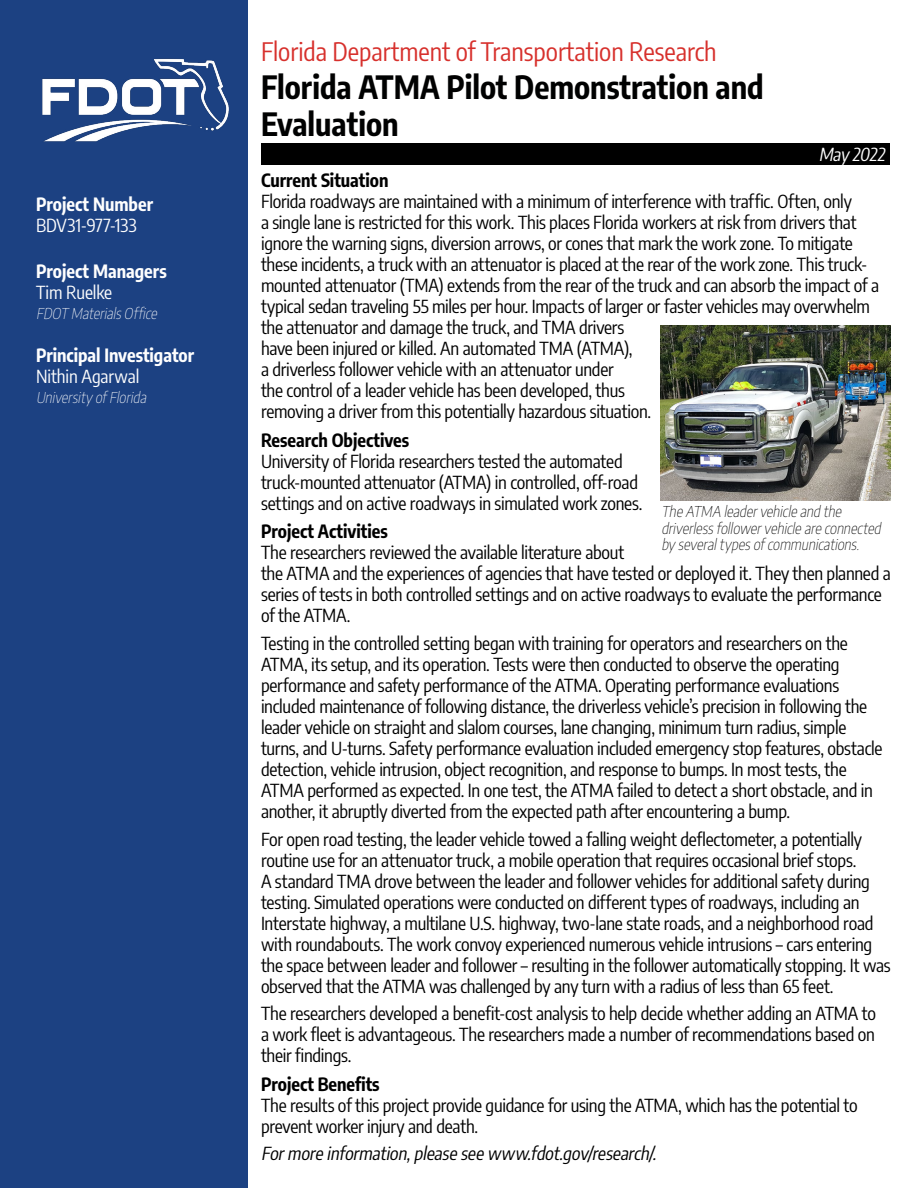
<style>
.page{position:relative;width:918px;height:1188px;background:#fff}
.page>*{position:absolute;margin:0;border:0;box-sizing:border-box;transform-origin:0 0}
.Title_2{font:700 31.5px/37.5px "Encode Sans Condensed";color:#000101}
.Title_1{font:25.5px "Encode Sans Condensed";color:#d7302c}
.Text_1{font:18px/21px "Encode Sans Condensed";letter-spacing:-.015em;color:#000}
.Heading{font:700 18px "Encode Sans Condensed";color:#000}
.Text_2{font:italic 18px "Encode Sans Condensed";color:#000}
.Sidebar_text_1{font:700 18px "Encode Sans Condensed";color:#fefefe}
.Sidebar_text_2{font:18px "Encode Sans Condensed";letter-spacing:-.005em;color:#fefefe}
.Date{font:italic 18px "Encode Sans Condensed";color:#fff}
.t1{font:italic 100 15px/16.5px "Encode Sans Condensed";color:#000}
.Sidebar_text_3{font:italic 100 15px "Encode Sans Condensed";color:#fefefe}
.s1{font-style:inherit}
</style>
<div class="page">
<div style="left:0;top:0;width:248px;height:1188px;background:#1c4182"></div>
<div style="left:262px;top:144px;width:628px;height:21px;background:#000"></div>
<img style="left:661px;top:325px;width:230px;height:175px">
<img style="left:42px;top:58px;width:187px;height:84px">
<p class="Sidebar_text_1" style="left:36px;top:190px;width:119px">Project Number</p>
<p class="Sidebar_text_2" style="left:36px;top:212px;width:102px">BDV31-977-133</p>
<p class="Sidebar_text_1" style="left:36px;top:258px;width:132px">Project Managers</p>
<p class="Sidebar_text_2" style="left:36px;top:280px;width:78px">Tim Ruelke</p>
<p class="Sidebar_text_3" style="left:36px;top:303px;width:126px">FDOT MaterialsOffice</p>
<p class="Sidebar_text_1" style="left:36px;top:341px;width:160px">Principal Investigator</p>
<p class="Sidebar_text_2" style="left:36px;top:363px;width:105px">Nithin Agarwal</p>
<p class="Sidebar_text_3" style="left:36px;top:387px;width:115px">University ofFlorida</p>
<p class="Title_1" style="left:261px;top:34px;width:457px">Florida Department of Transportation Research</p>
<p class="Title_2" style="left:261px;top:66px;width:504px">Florida ATMA Pilot Demonstration and<br>Evaluation</p>
<h1 class="Heading" style="left:261px;top:167px;width:129px">Current Situation</h1>
<p class="Text_1" style="left:261px;top:190px;width:620px">Florida roadways are maintained with a minimum of interference with traffic. Often, only<br>a single lane is restricted for this work. This places Florida workers at risk from drivers that ignore the warning signs, diversion arrows, or cones that mark the work zone. To mitigate these incidents, a truck with an attenuator is placed at the rear of the work zone. This truck&shy;mounted attenuator (TMA) extends from the rear of the truck and can absorb the impact of a typical sedan traveling 55 miles per hour. Impacts of larger or faster vehicles may overwhelm the attenuator and damage the truck, and TMA drivers<br>have been injured or killed. An automated TMA (ATMA),<br>a driverless follower vehicle with an attenuator under<br>the control of a leader vehicle has been developed, thus<br>removing a driver from this potentially hazardous situation.</p>
<h1 class="Heading" style="left:261px;top:426px;width:150px">Research Objectives</h1>
<p class="Text_1" style="left:261px;top:450px;width:383px">University of Florida researchers tested the automated truck-mounted attenuator (ATMA) in controlled, off-road settings and on active roadways in simulated work zones.</p>
<h1 class="Heading" style="left:261px;top:518px;width:128px">Project Activities</h1>
<p class="Text_1" style="left:261px;top:541px;width:631px">The researchers reviewed the available literature about<br>the ATMA and the experiences of agencies that have tested or deployed it. They then planned a series of tests in both controlled settings and on active roadways to evaluate the performance of the ATMA.</p>
<p class="Text_1" style="left:261px;top:632px;width:623px">Testing in the controlled setting began with training for operators and researchers on the ATMA, its setup, and its operation. Tests were then conducted to observe the operating performance and safety performance of the ATMA. Operating performance evaluations included maintenance of following distance, the driverless vehicle’s precision in following the leader vehicle on straight and slalom courses, lane changing, minimum turn radius, simple turns, and U-turns. Safety performance evaluation included emergency stop features, obstacle detection, vehicle intrusion, object recognition, and response to bumps. In most tests, the ATMA performed as expected. In one test, the ATMA failed to detect a short obstacle, and in another, it abruptly diverted from the expected path after encountering a bump.</p>
<p class="Text_1" style="left:261px;top:828px;width:631px">For open road testing, the leader vehicle towed a falling weight deflectometer, a potentially routine use for an attenuator truck, a mobile operation that requires occasional brief stops.<br>A standard TMA drove between the leader and follower vehicles for additional safety during testing. Simulated operations were conducted on different types of roadways, including an Interstate highway, a multilane U.S. highway, two-lane state roads, and a neighborhood road with roundabouts. The work convoy experienced numerous vehicle intrusions – cars entering the space between leader and follower – resulting in the follower automatically stopping. It was observed that the ATMA was challenged by any turn with a radius of less than 65 feet.</p>
<p class="Text_1" style="left:261px;top:1002px;width:617px;text-align:justify">The researchers developed a benefit-cost analysis to help decide whether adding an ATMA to a work fleet is advantageous. The researchers made a number of recommendations based on their findings.</p>
<h1 class="Heading" style="left:261px;top:1070px;width:120px">Project Benefits</h1>
<p class="Text_1" style="left:261px;top:1094px;width:598px">The results of this project provide guidance for using the ATMA, which has the potential to prevent worker injury and death.</p>
<h6 class="Text_2" style="left:261px;top:1141px;width:401px">Formore information,please see www.fdot.gov/research/.</h6>
<p class="Date" style="left:819px;top:141px;width:72px"><span class="s1">May</span> 2022</p>
<p class="t1" style="left:661px;top:503px;width:224px">The ATMA leadervehicle and the driverlessfollowervehicle are connected by severaltypesofcommunications.</p>
</div>
